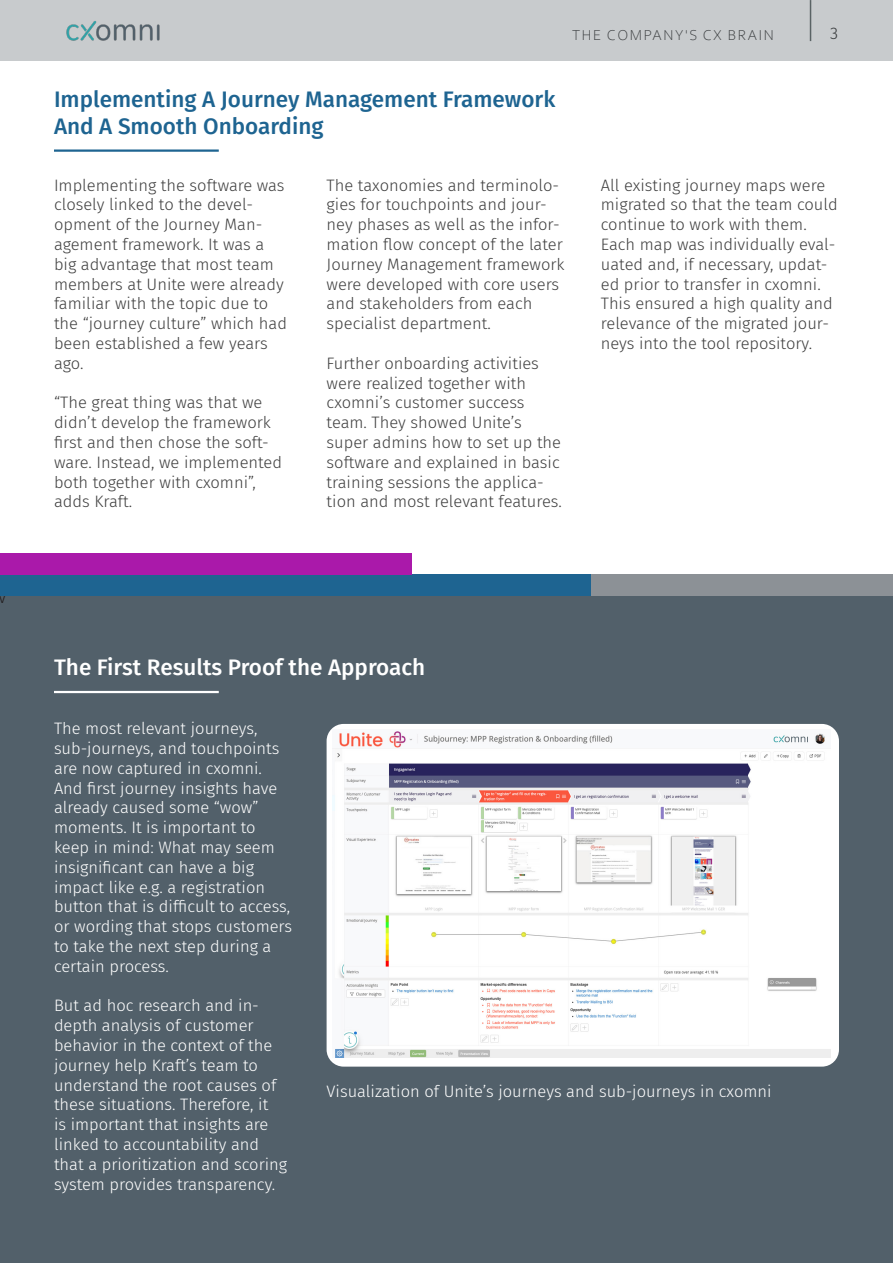
<style>
.page{position:relative;width:893px;height:1263px;background:#fff}
.page>*{position:absolute;margin:0;border:0;box-sizing:border-box;transform-origin:0 0}
.t1{font:500 22.5px "Fira Sans";color:#1e6491}
.t2{font:500 22.5px "Fira Sans";color:#fff}
.t3{font:300 16.5px/19.8px "Fira Sans";color:#3e3e3e}
.t4{font:300 16.5px/19.8px "Fira Sans";color:#fff}
.t5{font:300 16.5px "Fira Sans";color:#231f20}
.t6{font:300 16.5px "Fira Sans";color:#35383a}
.t7{font:300 15px "Corbel";letter-spacing:.11em;color:#35383a}
</style>
<div class="page">
<div style="left:0;top:596px;width:893px;height:667px;background:#52606a"></div>
<hr style="left:54px;top:149px;width:165px;height:3px;background:#1e6491">
<div style="left:0;top:575px;width:893px;height:21px;background:#8c9196"></div>
<div style="left:0;top:575px;width:590px;height:21px;background:#1e6491"></div>
<div style="left:0;top:554px;width:412px;height:21px;background:#aa19aa"></div>
<hr style="left:54px;top:691px;width:165px;height:2px;background:#fff">
<div style="left:327px;top:724px;width:512px;height:342px;background:#fff;border-radius:17px"></div>
<img style="left:332px;top:731px;width:499px;height:326px">
<div style="left:0;top:0;width:893px;height:61px;background:#c8cbcd"></div>
<hr style="left:810px;top:0;width:1px;height:41px;background:#5a6365">
<img style="left:66px;top:21px;width:94px;height:20px">
<p class="t5" style="left:-3px;top:586px;width:11px">V</p>
<p class="t7" style="left:572px;top:26px;width:203px">THE COMPANY'S CX BRAIN</p>
<p class="t6" style="left:830px;top:22px;width:10px">3</p>
<p class="t1" style="left:54px;top:81px;width:503px">Implementing A Journey Management Framework</p>
<p class="t1" style="left:54px;top:108px;width:271px">And A Smooth Onboarding</p>
<p class="t3" style="left:54px;top:175px;width:234px">Implementing the software was closely linked to the devel&shy;opment of the Journey Man&shy;agement framework. It was a big advantage that most team members at Unite were already familiar with the topic due to the “journey culture” which had been established a few years ago.</p>
<p class="t3" style="left:54px;top:393px;width:230px">“The great thing was that we didn’t develop the framework first and then chose the soft&shy;ware. Instead, we implemented both together with cxomni”, adds Kraft.</p>
<p class="t3" style="left:327px;top:175px;width:240px">The taxonomies and terminolo&shy;gies for touchpoints and jour&shy;ney phases as well as the infor&shy;mation flow concept of the later<br>Journey Management framework were developed with core users and stakeholders from each specialist department.</p>
<p class="t3" style="left:327px;top:353px;width:214px">Further onboarding activities were realized together with</p>
<p class="t3" style="left:327px;top:393px;width:237px">cxomni’s customer success team. They showed Unite’s super admins how to set up the software and explained in basic training sessions the applica&shy;tion and most relevant features.</p>
<p class="t3" style="left:601px;top:175px;width:238px">All existing journey maps were migrated so that the team could continue to work with them.<br>Each map was individually eval&shy;uated and, if necessary, updat&shy;ed prior to transfer in cxomni.<br>This ensured a high quality and relevance of the migrated jour&shy;neys into the tool repository.</p>
<p class="t2" style="left:54px;top:649px;width:373px">The First Results Proof the Approach</p>
<p class="t4" style="left:54px;top:718px;width:240px">The most relevant journeys, sub-journeys, and touchpoints are now captured in cxomni.<br>And first journey insights have already caused some “wow” moments. It is important to keep in mind: What may seem insignificant can have a big impact like e.g. a registration button that is difficult to access, or wording that stops customers to take the next step during a certain process.</p>
<p class="t4" style="left:54px;top:996px;width:235px">But ad hoc research and in&shy;depth analysis of customer behavior in the context of the journey help Kraft’s team to understand the root causes of these situations. Therefore, it<br>is important that insights are linked to accountability and that a prioritization and scoring system provides transparency.</p>
<p class="t4" style="left:327px;top:1081px;width:447px">Visualization of Unite’s journeys and sub-journeys in cxomni</p>
</div>
